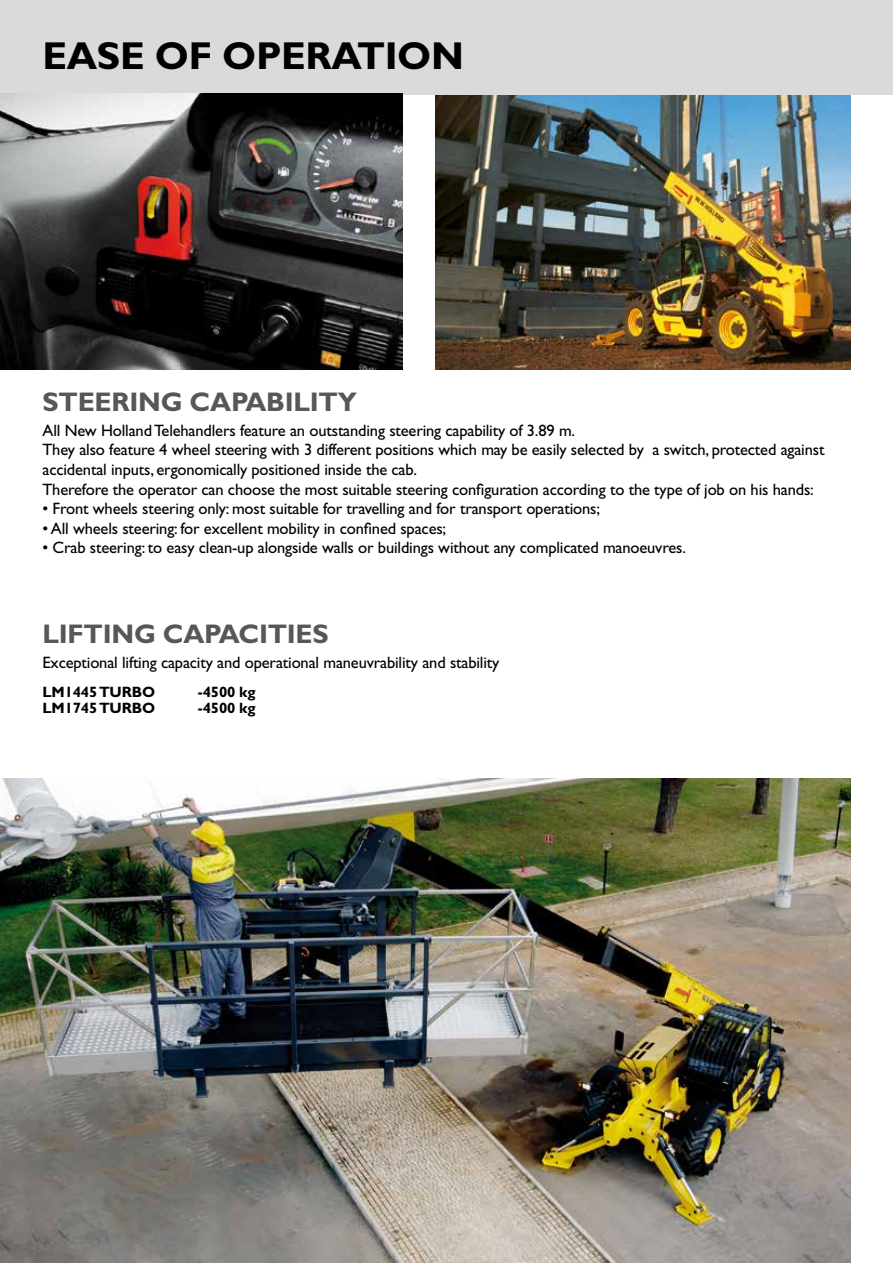
<style>
.page{position:relative;width:893px;height:1263px;background:#fff}
.page>*{position:absolute;margin:0;border:0;box-sizing:border-box;transform-origin:0 0}
.t1{font:700 39px "Gill Sans Std";letter-spacing:-.01em;color:#000}
.t2{font:700 27px "Gill Sans Std";letter-spacing:-.01em;color:#575756}
.t3{font:16.5px/19.5px "Gill Sans Std";letter-spacing:-.01em;color:#000}
.t4{font:700 15px "Gill Sans Std";letter-spacing:-.01em;color:#000}
</style>
<div class="page">
<img style="left:435px;top:94px;width:415px;height:276px">
<img style="left:0;top:778px;width:850px;height:485px">
<div style="left:0;top:0;width:893px;height:94px;background:#dadada"></div>
<img style="left:0;top:94px;width:402px;height:276px">
<h1 class="t1" style="left:43px;top:33px;width:423px">EASE OF OPERATION</h1>
<h2 class="t2" style="left:43px;top:385px;width:316px">STEERING CAPABILITY</h2>
<p class="t3" style="left:43px;top:421px;width:783px">All New Holland Telehandlers feature an outstanding steering capability of 3.89 m.<br>They also feature 4 wheel steering with 3 different positions which may be easily selected by a switch, protected against accidental inputs, ergonomically positioned inside the cab.<br>Therefore the operator can choose the most suitable steering configuration according to the type of job on his hands:</p>
<p class="t3" style="left:43px;top:499px;width:559px">• Front wheels steering only: most suitable for travelling and for transport operations;</p>
<p class="t3" style="left:43px;top:518px;width:405px">• All wheels steering: for excellent mobility in confined spaces;</p>
<p class="t3" style="left:43px;top:538px;width:645px">• Crab steering: to easy clean-up alongside walls or buildings without any complicated manoeuvres.</p>
<h2 class="t2" style="left:43px;top:618px;width:288px">LIFTING CAPACITIES</h2>
<p class="t3" style="left:43px;top:653px;width:458px">Exceptional lifting capacity and operational maneuvrability and stability</p>
<p class="t4" style="left:43px;top:682px;width:114px">LM1445 TURBO</p>
<p class="t4" style="left:198px;top:682px;width:59px">-4500 kg</p>
<p class="t4" style="left:43px;top:699px;width:114px">LM1745 TURBO</p>
<p class="t4" style="left:198px;top:699px;width:59px">-4500 kg</p>
</div>
